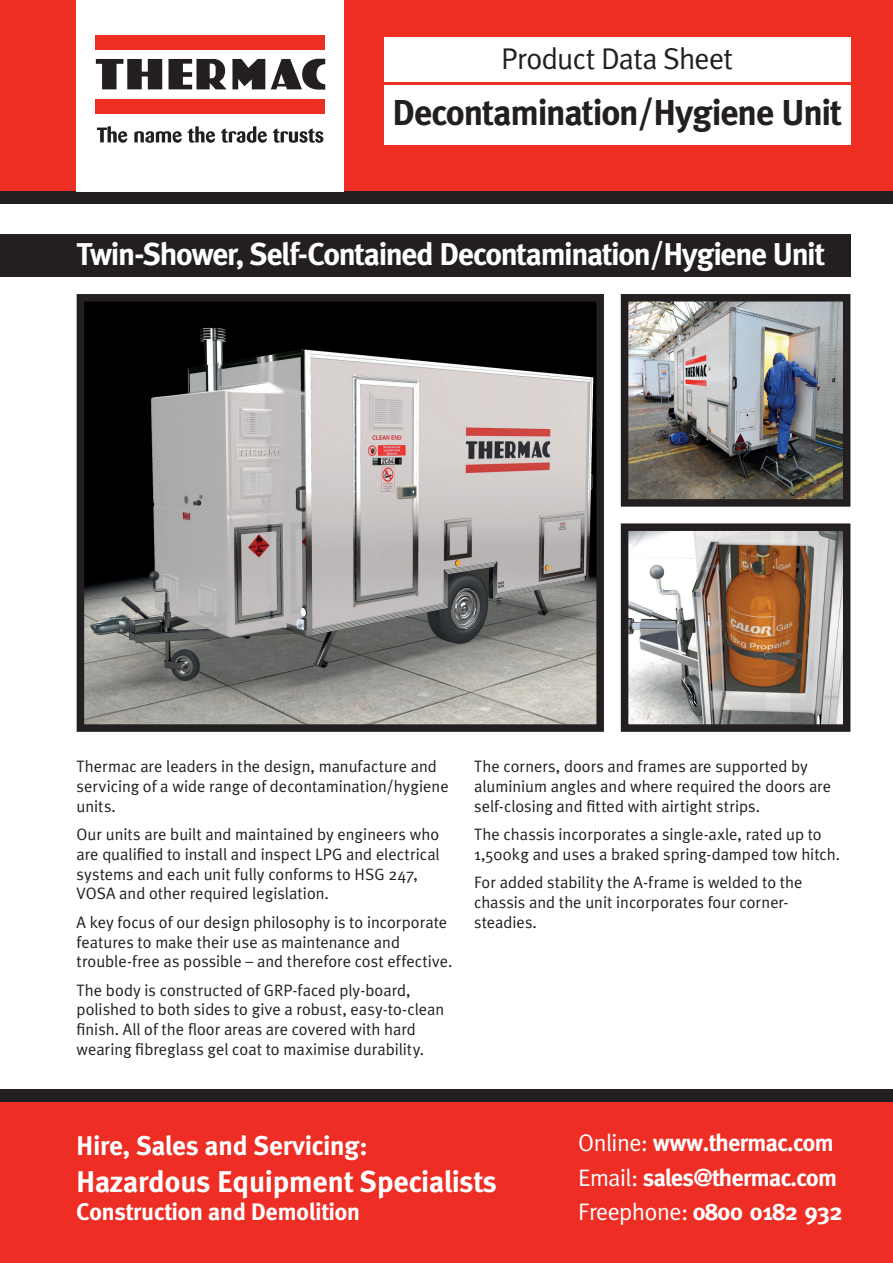
<style>
.page{position:relative;width:893px;height:1263px;background:#fff}
.page>*{position:absolute;margin:0;border:0;box-sizing:border-box;transform-origin:0 0}
.t1{font:36px "Meta Plus Bold Roman";letter-spacing:-.03em;color:#231f20}
.t2{font:31.5px "Meta Plus Bold Roman";letter-spacing:-.04em;color:#fff}
.t3{font:700 30px "Meta";color:#fff}
.t4{font:30px "Meta Plus Normal";letter-spacing:-.025em;color:#231f20}
.t5{font:700 27px "Meta";color:#fff}
.t6{font:700 24px/34.5px "Meta";letter-spacing:-.02em;color:#fff}
.t7{font:700 24px "Meta";color:#fff}
.t8{font:16.5px/19.8px "Meta Plus Normal";color:#231f20}
.s1{font-weight:400}
</style>
<div class="page">
<div style="left:0;top:0;width:893px;height:191px;background:#ee2e22"></div>
<div style="left:0;top:191px;width:893px;height:13px;background:#231f20"></div>
<div style="left:77px;top:0;width:267px;height:191px;background:#fff"></div>
<div style="left:96px;top:35px;width:229px;height:14px;background:#ee2e22"></div>
<div style="left:96px;top:99px;width:229px;height:15px;background:#ee2e22"></div>
<svg style="left:96px;top:59px;width:66px;height:30px"></svg>
<svg style="left:168px;top:59px;width:97px;height:30px"></svg>
<svg style="left:271px;top:59px;width:54px;height:31px"></svg>
<svg style="left:97px;top:126px;width:30px;height:17px"></svg>
<svg style="left:134px;top:131px;width:48px;height:12px"></svg>
<svg style="left:188px;top:126px;width:27px;height:17px"></svg>
<svg style="left:221px;top:126px;width:46px;height:17px"></svg>
<svg style="left:273px;top:128px;width:50px;height:15px"></svg>
<div style="left:0;top:234px;width:850px;height:42px;background:#231f20"></div>
<img style="left:86px;top:303px;width:509px;height:420px">
<div style="left:77px;top:294px;width:527px;height:438px;border:8px solid #231f20"></div>
<div style="left:384px;top:37px;width:466px;height:45px;background:#fff"></div>
<div style="left:384px;top:85px;width:466px;height:59px;background:#fff"></div>
<img style="left:630px;top:532px;width:211px;height:191px">
<div style="left:621px;top:523px;width:229px;height:209px;border:8px solid #231f20"></div>
<img style="left:630px;top:303px;width:211px;height:195px">
<div style="left:621px;top:294px;width:229px;height:213px;border:8px solid #231f20"></div>
<div style="left:0;top:1097px;width:893px;height:166px;background:#ee2e25"></div>
<div style="left:0;top:1089px;width:893px;height:12px;background:#231f20"></div>
<h3 class="t4" style="left:501px;top:41px;width:233px">Product Data Sheet</h3>
<h1 class="t1" style="left:392px;top:91px;width:452px">Decontamination/Hygiene Unit</h1>
<h2 class="t2" style="left:77px;top:236px;width:750px">Twin-Shower, Self-Contained Decontamination/Hygiene Unit</h2>
<p class="t8" style="left:77px;top:756px;width:374px">Thermac are leaders in the design, manufacture and servicing of a wide range of decontamination/hygiene units.</p>
<p class="t8" style="left:77px;top:824px;width:365px">Our units are built and maintained by engineers who are qualified to install and inspect LPG and electrical systems and each unit fully conforms to HSG 247, VOSA and other required legislation.</p>
<p class="t8" style="left:77px;top:912px;width:377px">A key focus of our design philosophy is to incorporate features to make their use as maintenance and trouble-free as possible – and therefore cost effective.</p>
<p class="t8" style="left:77px;top:980px;width:369px">The body is constructed of GRP-faced ply-board, polished to both sides to give a robust, easy-to-clean finish. All of the floor areas are covered with hard wearing fibreglass gel coat to maximise durability.</p>
<p class="t8" style="left:474px;top:756px;width:358px">The corners, doors and frames are supported by aluminium angles and where required the doors are self-closing and fitted with airtight strips.</p>
<p class="t8" style="left:474px;top:824px;width:368px">The chassis incorporates a single-axle, rated up to<br>1,500kg and uses a braked spring-damped tow hitch.</p>
<p class="t8" style="left:474px;top:872px;width:330px">For added stability the A-frame is welded to the chassis and the unit incorporates four corner&shy;steadies.</p>
<h3 class="t5" style="left:77px;top:1130px;width:292px">Hire, Sales and Servicing:</h3>
<h3 class="t3" style="left:77px;top:1164px;width:422px">Hazardous Equipment Specialists</h3>
<h3 class="t7" style="left:77px;top:1198px;width:285px">Construction and Demolition</h3>
<h3 class="t6" style="left:578px;top:1126px;width:266px"><span class="s1">Online:</span> www.thermac.com<br><span class="s1">Email:</span> sales@thermac.com<br><span class="s1">Freephone:</span> 0800 0182 932</h3>
</div>
